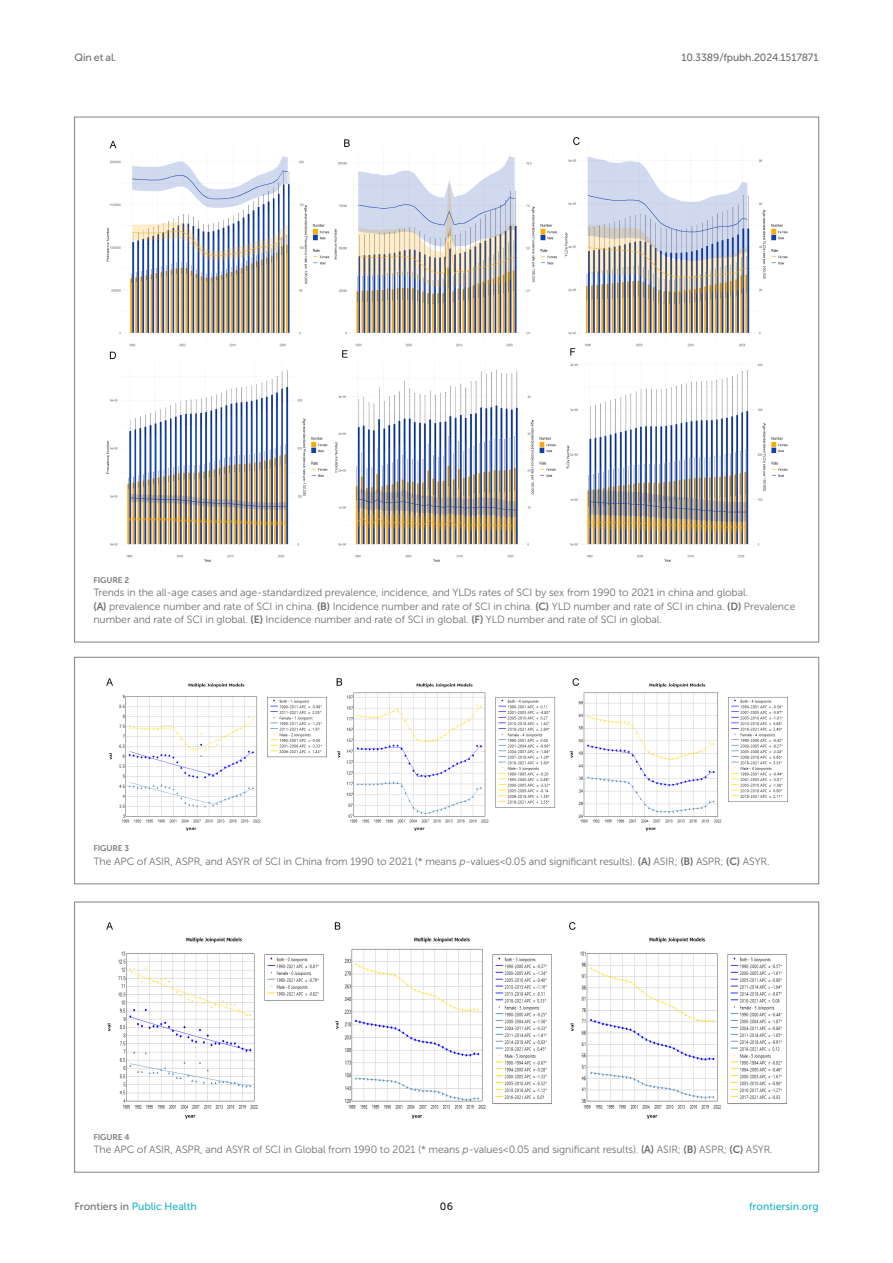
<style>
.page{position:relative;width:893px;height:1263px;background:#fff}
.page>*{position:absolute;margin:0;border:0;box-sizing:border-box;transform-origin:0 0}
.FIG_LEG{font:10.5px/13.5px "Museo Sans 300";letter-spacing:-.01em;color:#706f70}
.t1{font:10.5px "Museo Sans 500";color:#1db5c3}
.t2{font:10.5px "Museo Sans 500";letter-spacing:-.015em;color:#706f70}
.t3{font:10.5px "Museo Sans 500";color:#1b1c1b}
.FIG_HD{font:8.25px "Museo Sans 700";letter-spacing:-.01em;color:#7e7f7f}
.s1{font-family:"Museo Sans 700"}
.s2{font-style:italic}
.s3{color:#706f70}
</style>
<div class="page">
<img style="left:106px;top:137px;width:682px;height:425px">
<img style="left:106px;top:678px;width:682px;height:153px">
<div style="left:74px;top:657px;width:745px;height:227px;border:1px solid #808285"></div>
<img style="left:106px;top:922px;width:681px;height:197px">
<div style="left:74px;top:902px;width:745px;height:270px;border:1px solid #808285"></div>
<p class="t2" style="left:74px;top:51px;width:43px">Qin et al.</p>
<p class="t2" style="left:681px;top:51px;width:138px">10.3389/fpubh.2024.1517871</p>
<p class="FIG_HD" style="left:94px;top:575px;width:37px">FIGURE 2</p>
<p class="FIG_LEG" style="left:94px;top:586px;width:703px">Trends in the all-age cases and age-standardized prevalence, incidence, and YLDs rates of SCI by sex from 1990 to 2021 in china and global.<br><span class="s1">(A)</span> prevalence number and rate of SCI in china. <span class="s1">(B)</span> Incidence number and rate of SCI in china. <span class="s1">(C)</span> YLD number and rate of SCI in china. <span class="s1">(D)</span> Prevalence number and rate of SCI in global. <span class="s1">(E)</span> Incidence number and rate of SCI in global. <span class="s1">(F)</span> YLD number and rate of SCI in global.</p>
<p class="FIG_HD" style="left:94px;top:844px;width:37px">FIGURE 3</p>
<p class="FIG_LEG" style="left:94px;top:855px;width:678px">The APC of ASIR, ASPR, and ASYR of SCI in China from 1990 to 2021 (* means <span class="s2">p</span>-values&lt;0.05 and significant results). <span class="s1">(A)</span> ASIR; <span class="s1">(B)</span> ASPR; <span class="s1">(C)</span> ASYR.</p>
<p class="FIG_HD" style="left:94px;top:1132px;width:37px">FIGURE 4</p>
<p class="FIG_LEG" style="left:94px;top:1143px;width:681px">The APC of ASIR, ASPR, and ASYR of SCI in Global from 1990 to 2021 (* means <span class="s2">p</span>-values&lt;0.05 and significant results). <span class="s1">(A)</span> ASIR; <span class="s1">(B)</span> ASPR; <span class="s1">(C)</span> ASYR.</p>
<p class="t1" style="left:74px;top:1200px;width:124px"><span class="s3">Frontiers in</span> Public Health</p>
<p class="t3" style="left:440px;top:1200px;width:15px">06</p>
<p class="t1" style="left:749px;top:1200px;width:71px">frontiersin.org</p>
</div>
